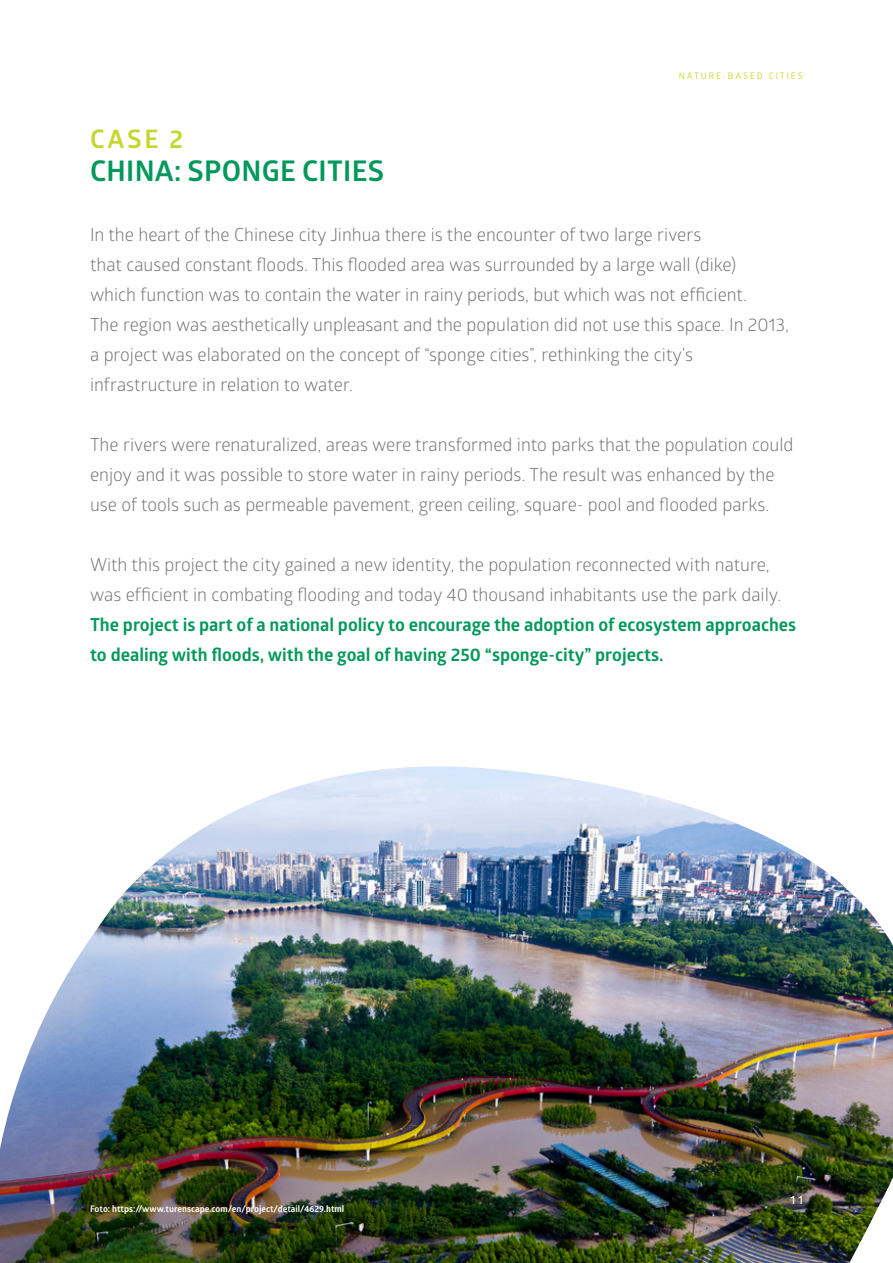
<style>
.page{position:relative;width:893px;height:1263px;background:#fff}
.page>*{position:absolute;margin:0;border:0;box-sizing:border-box;transform-origin:0 0}
.t1{font:700 28.5px "Glober";letter-spacing:.01em;color:#00985b}
.t2{font:700 25.5px "Glober";color:#c5d72c}
.t3{font:18px/30px "Glober";color:#717174}
.t4{font:700 18px/30px "Glober";color:#00985b}
.t5{font:600 12px "Glober";color:#fff}
.t6{font:700 9px "Glober";color:#fff}
.t7{font:9px "Glober";letter-spacing:.21em;color:#c5d72c}
</style>
<div class="page">
<img style="left:0;top:766px;width:893px;height:497px">
<h2 class="t2" style="left:90px;top:121px;width:94px">CASE 2</h2>
<h1 class="t1" style="left:90px;top:151px;width:295px">CHINA: SPONGE CITIES</h1>
<p class="t7" style="left:679px;top:69px;width:126px">NATURE-BASED CITIES</p>
<p class="t3" style="left:90px;top:219px;width:700px">In the heart of the Chinese city Jinhua there is the encounter of two large rivers<br>that caused constant floods. This flooded area was surrounded by a large wall (dike)<br>which function was to contain the water in rainy periods, but which was not efficient.<br>The region was aesthetically unpleasant and the population did not use this space. In 2013, a project was elaborated on the concept of “sponge cities”, rethinking the city’s infrastructure in relation to water.</p>
<p class="t3" style="left:90px;top:429px;width:705px">The rivers were renaturalized, areas were transformed into parks that the population could enjoy and it was possible to store water in rainy periods. The result was enhanced by the use of tools such as permeable pavement, green ceiling, square- pool and flooded parks.</p>
<p class="t3" style="left:90px;top:549px;width:693px">With this project the city gained a new identity, the population reconnected with nature, was efficient in combating flooding and today 40 thousand inhabitants use the park daily.</p>
<p class="t4" style="left:90px;top:610px;width:708px">The project is part of a national policy to encourage the adoption of ecosystem approaches to dealing with floods, with the goal of having 250 “sponge-city” projects.</p>
<p class="t6" style="left:90px;top:1203px;width:256px">Foto: https://www.turenscape.com/en/project/detail/4629.html</p>
<p class="t5" style="left:791px;top:1192px;width:14px">11</p>
</div>
